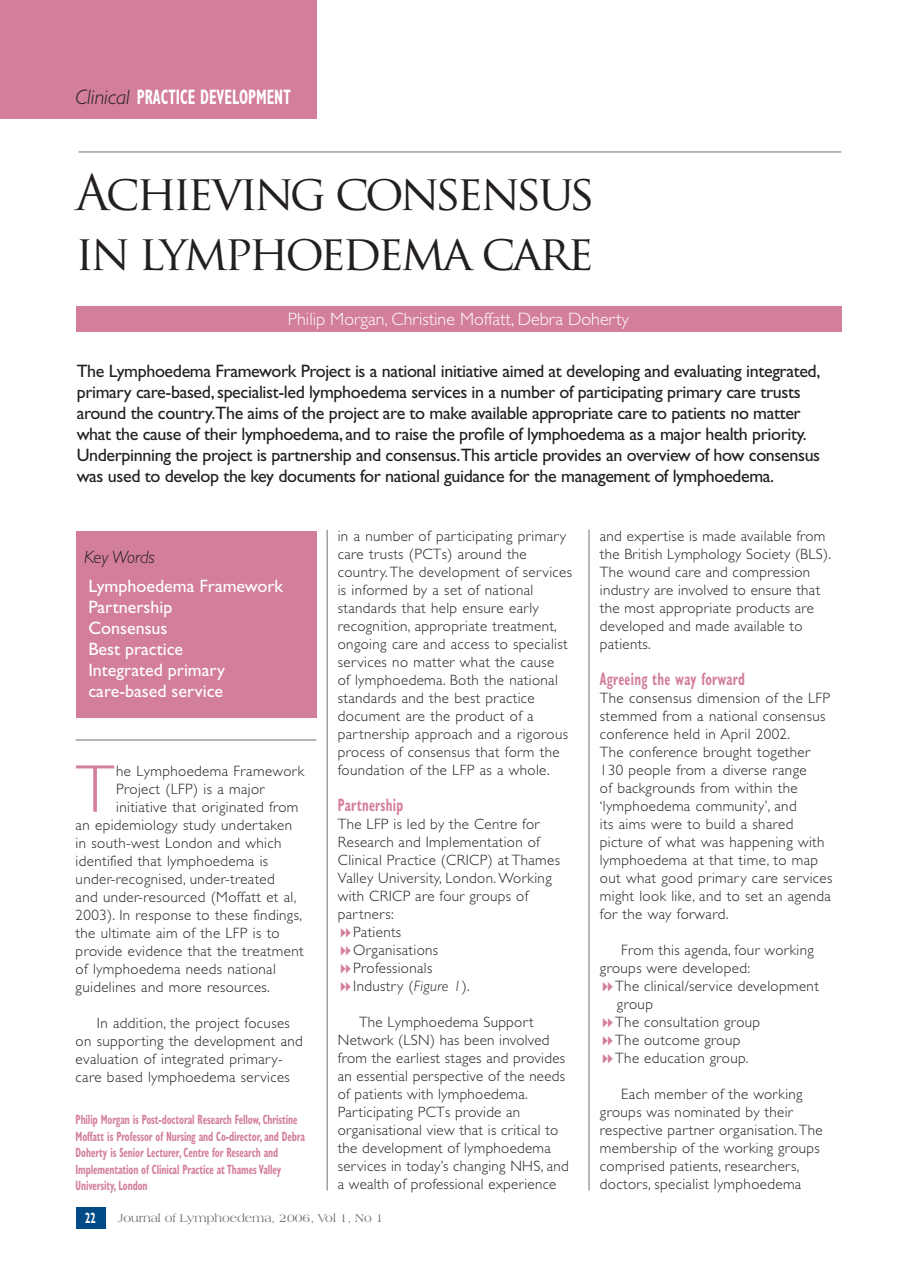
<style>
.page{position:relative;width:917px;height:1287px;background:#fff}
.page>*{position:absolute;margin:0;border:0;box-sizing:border-box;transform-origin:0 0}
.t1{font:300 67.8px "Gill Sans";color:#d37e9a}
.t2{font:48px/60px "Trajan Pro";letter-spacing:-.07em;color:#231f20}
.t3{font:700 condensed 21px "Gill Sans";color:#fff;scale:.7 1}
.t4{font:18px/21px "Gill Sans";letter-spacing:-.02em;color:#231f20}
.t5{font:18px/21px "Gill Sans";color:#fff}
.t6{font:300 18px "Gill Sans";color:#fff}
.t7{font:700 condensed 18px "Gill Sans";letter-spacing:.025em;color:#d37e9a;scale:.7 1}
.t8{font:italic 300 18px "Gill Sans";color:#231f20}
.t9{font:300 15px/18px "Gill Sans";letter-spacing:.025em;color:#231f20}
.t10{font:700 condensed 15px "Gill Sans";color:#fff;scale:.7 1}
.t11{font:700 condensed 13.5px/16.5px "Gill Sans";letter-spacing:-.01em;color:#d37e9a;scale:.7 1}
.t12{font:12px "Americana BT";color:#727172}
.s1{font-weight:300;font-style:italic;font-stretch:normal;color:#231f20}
.s2{font-style:italic}
</style>
<div class="page">
<hr style="left:327px;top:530px;width:1px;height:660px;background:#727172">
<hr style="left:589px;top:530px;width:1px;height:660px;background:#727172">
<hr style="left:76px;top:740px;width:240px;height:1px;background:#727172">
<div style="left:76px;top:306px;width:765px;height:25px;background:#d37e9a"></div>
<div style="left:76px;top:531px;width:240px;height:186px;background:#d37e9a"></div>
<hr style="left:78px;top:152px;width:763px;height:1px;background:#727172">
<div style="left:0;top:0;width:316px;height:118px;background:#d37e9a"></div>
<div style="left:76px;top:1207px;width:29px;height:21px;background:#004b87"></div>
<h3 class="t3" style="left:76px;top:84px;width:309px"><span class="s1">Clinical</span> PRACTICE DEVELOPMENT</h3>
<h2 class="t2" style="left:76px;top:162px;width:521px">Achieving consensus in lymphoedema care</h2>
<p class="t6" style="left:288px;top:308px;width:342px">Philip Morgan, Christine Moffatt, Debra Doherty</p>
<p class="t4" style="left:77px;top:360px;width:745px">The Lymphoedema Framework Project is a national initiative aimed at developing and evaluating integrated, primary care-based, specialist-led lymphoedema services in a number of participating primary care trusts around the country.The aims of the project are to make available appropriate care to patients no matter what the cause of their lymphoedema, and to raise the profile of lymphoedema as a major health priority.<br>Underpinning the project is partnership and consensus.This article provides an overview of how consensus was used to develop the key documents for national guidance for the management of lymphoedema.</p>
<p class="t8" style="left:84px;top:547px;width:72px">Key Words</p>
<p class="t5" style="left:88px;top:576px;width:196px">Lymphoedema Framework<br>Partnership<br>Consensus<br>Best practice<br>Integrated primary care-based service</p>
<h1 class="t1" style="left:76px;top:751px;width:40px">T</h1>
<p class="t9" style="left:116px;top:762px;width:189px">he Lymphoedema Framework</p>
<p class="t9" style="left:116px;top:780px;width:150px">Project (LFP) is a major</p>
<p class="t9" style="left:116px;top:798px;width:184px">initiative that originated from</p>
<p class="t9" style="left:76px;top:816px;width:218px">an epidemiology study undertaken</p>
<p class="t9" style="left:76px;top:834px;width:207px">in south-west London and which</p>
<p class="t9" style="left:76px;top:852px;width:194px">identified that lymphoedema is</p>
<p class="t9" style="left:76px;top:870px;width:201px">under-recognised, under-treated</p>
<p class="t9" style="left:76px;top:888px;width:222px">and under-resourced (Moffatt et al,</p>
<p class="t9" style="left:76px;top:906px;width:228px">2003). In response to these findings,</p>
<p class="t9" style="left:76px;top:924px;width:206px">the ultimate aim of the LFP is to</p>
<p class="t9" style="left:76px;top:942px;width:229px">provide evidence that the treatment</p>
<p class="t9" style="left:76px;top:960px;width:202px">of lymphoedema needs national</p>
<p class="t9" style="left:76px;top:978px;width:196px">guidelines and more resources.</p>
<p class="t9" style="left:76px;top:1014px;width:229px;text-indent:21px">In addition, the project focuses on supporting the development and evaluation of integrated primary&shy;care based lymphoedema services</p>
<p class="t11" style="left:76px;top:1111px;width:329px">Philip Morgan is Post-doctoral Research Fellow, Christine Moffatt is Professor of Nursing and Co-director, and Debra Doherty is Senior Lecturer, Centre for Research and Implementation of Clinical Practice at Thames Valley University, London</p>
<p class="t9" style="left:338px;top:527px;width:236px">in a number of participating primary care trusts (PCTs) around the country. The development of services is informed by a set of national standards that help ensure early recognition, appropriate treatment, ongoing care and access to specialist services no matter what the cause<br>of lymphoedema. Both the national standards and the best practice document are the product of a partnership approach and a rigorous process of consensus that form the foundation of the LFP as a whole.</p>
<p class="t7" style="left:338px;top:794px;width:95px">Partnership</p>
<p class="t9" style="left:338px;top:815px;width:203px">The LFP is led by the Centre for</p>
<p class="t9" style="left:338px;top:833px;width:204px">Research and Implementation of</p>
<p class="t9" style="left:338px;top:851px;width:224px">Clinical Practice (CRICP) at Thames</p>
<p class="t9" style="left:338px;top:869px;width:215px">Valley University, London. Working</p>
<p class="t9" style="left:338px;top:887px;width:192px">with CRICP are four groups of</p>
<p class="t9" style="left:338px;top:905px;width:57px">partners:</p>
<p class="t9" style="left:353px;top:923px;width:50px">Patients</p>
<p class="t9" style="left:353px;top:941px;width:87px">Organisations</p>
<p class="t9" style="left:353px;top:959px;width:81px">Professionals</p>
<p class="t9" style="left:353px;top:977px;width:118px">Industry (<span class="s2">Figure 1</span>).</p>
<p class="t9" style="left:338px;top:1013px;width:233px;text-indent:21px">The Lymphoedema Support Network (LSN) has been involved from the earliest stages and provides an essential perspective of the needs of patients with lymphoedema.<br>Participating PCTs provide an organisational view that is critical to the development of lymphoedema services in today’s changing NHS, and a wealth of professional experience</p>
<p class="t10" style="left:85px;top:1209px;width:17px">22</p>
<p class="t12" style="left:118px;top:1211px;width:267px">Journal of Lymphoedema, 2006, Vol 1, No 1</p>
<p class="t9" style="left:600px;top:527px;width:233px">and expertise is made available from the British Lymphology Society (BLS).<br>The wound care and compression industry are involved to ensure that the most appropriate products are developed and made available to patients.</p>
<p class="t7" style="left:600px;top:668px;width:208px">Agreeing the way forward</p>
<p class="t9" style="left:600px;top:689px;width:234px">The consensus dimension of the LFP stemmed from a national consensus conference held in April 2002.<br>The conference brought together<br>130 people from a diverse range<br>of backgrounds from within the ‘lymphoedema community’, and<br>its aims were to build a shared picture of what was happening with lymphoedema at that time, to map out what good primary care services might look like, and to set an agenda for the way forward.</p>
<p class="t9" style="left:600px;top:941px;width:215px;text-indent:21px">From this agenda, four working groups were developed:</p>
<p class="t9" style="left:615px;top:977px;width:205px">The clinical/service development group<br>The consultation group<br>The outcome group<br>The education group.</p>
<p class="t9" style="left:600px;top:1085px;width:224px;text-indent:21px">Each member of the working groups was nominated by their respective partner organisation. The membership of the working groups comprised patients, researchers, doctors, specialist lymphoedema</p>
</div>
